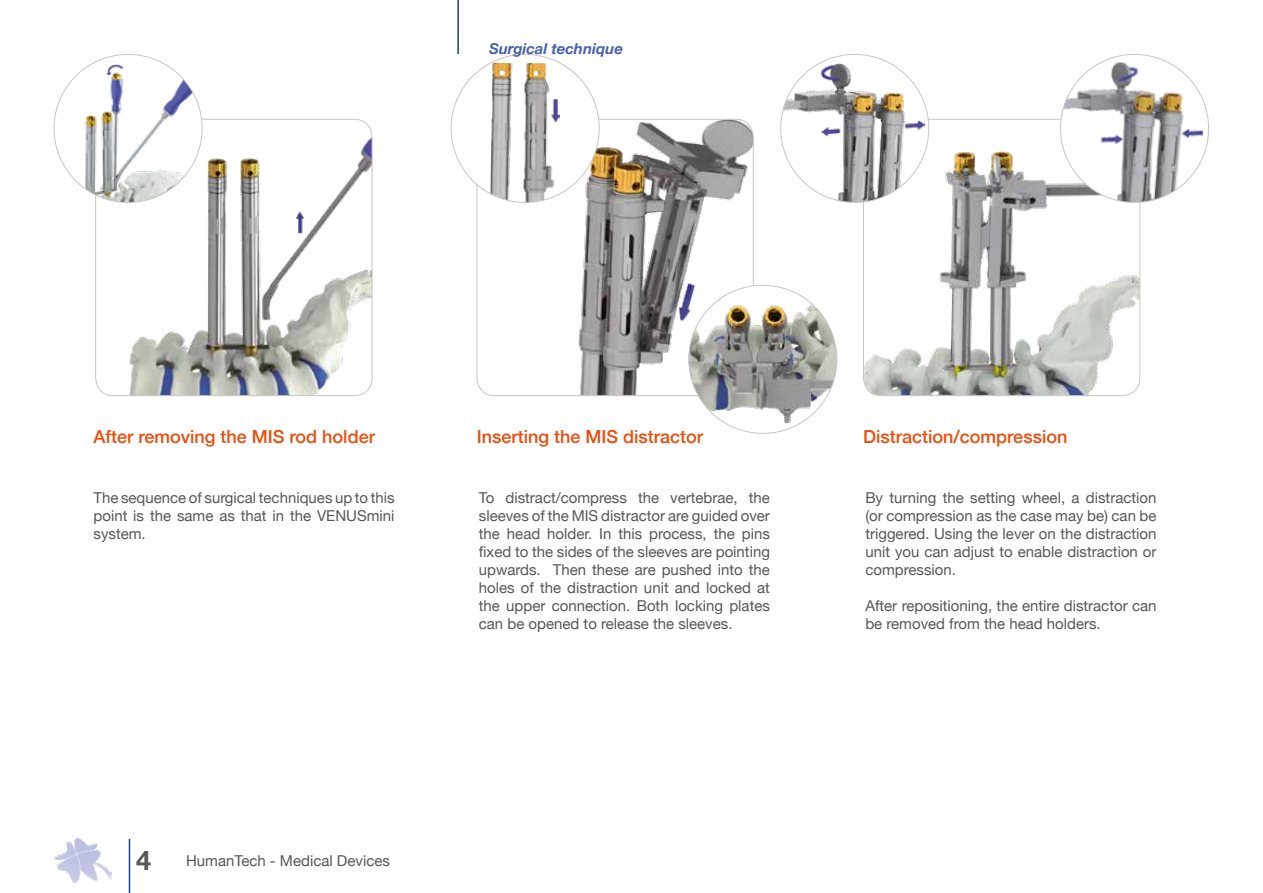
<style>
.page{position:relative;width:1263px;height:893px;background:#fff}
.page>*{position:absolute;margin:0;border:0;box-sizing:border-box;transform-origin:0 0}
.t1{font:700 27px "Helvetica Neue";color:#575756}
.t2{font:500 18px "Helvetica Neue";color:#e94e0f}
.t3{font:15px/18px "Helvetica Neue";color:#575756;text-align:justify}
.t4{font:italic 700 15px "Helvetica Neue";color:#495fa9}
</style>
<div class="page">
<hr style="left:129px;top:839px;width:1px;height:54px;background:#164194">
<hr style="left:457px;top:0;width:2px;height:54px;background:#164194">
<img style="left:54px;top:839px;width:58px;height:44px">
<img style="left:863px;top:152px;width:277px;height:244px">
<img style="left:129px;top:131px;width:243px;height:265px">
<div style="left:95px;top:119px;width:277px;height:277px;border:1px solid #c6c6c6;border-radius:18px"></div>
<img style="left:56px;top:62px;width:146px;height:140px">
<img style="left:577px;top:119px;width:176px;height:275px">
<img style="left:781px;top:64px;width:144px;height:138px">
<img style="left:1060px;top:61px;width:145px;height:141px">
<div style="left:451px;top:54px;width:148px;height:148px;background:#fff;border-radius:50%"></div>
<img style="left:490px;top:63px;width:70px;height:139px">
<img style="left:689px;top:285px;width:148px;height:138px">
<p class="t4" style="left:489px;top:37px;width:136px">Surgical technique</p>
<p class="t2" style="left:94px;top:422px;width:283px">After removing the MIS rod holder</p>
<p class="t3" style="left:94px;top:490px;width:303px">The sequence of surgical techniques up to this point is the same as that in the VENUSmini system.</p>
<p class="t2" style="left:477px;top:422px;width:228px">Inserting the MIS distractor</p>
<p class="t3" style="left:479px;top:490px;width:293px">To distract/compress the vertebrae, the sleeves of the MIS distractor are guided over the head holder. In this process, the pins fixed to the sides of the sleeves are pointing upwards. Then these are pushed into the holes of the distraction unit and locked at the upper connection. Both locking plates can be opened to release the sleeves.</p>
<h1 class="t1" style="left:136px;top:840px;width:17px">4</h1>
<p class="t3" style="left:186px;top:852px;width:205px">HumanTech - Medical Devices</p>
<p class="t2" style="left:863px;top:422px;width:206px">Distraction/compression</p>
<p class="t3" style="left:865px;top:490px;width:293px">By turning the setting wheel, a distraction (or compression as the case may be) can be triggered. Using the lever on the distraction unit you can adjust to enable distraction or compression.</p>
<p class="t3" style="left:865px;top:598px;width:293px">After repositioning, the entire distractor can be removed from the head holders.</p>
</div>
